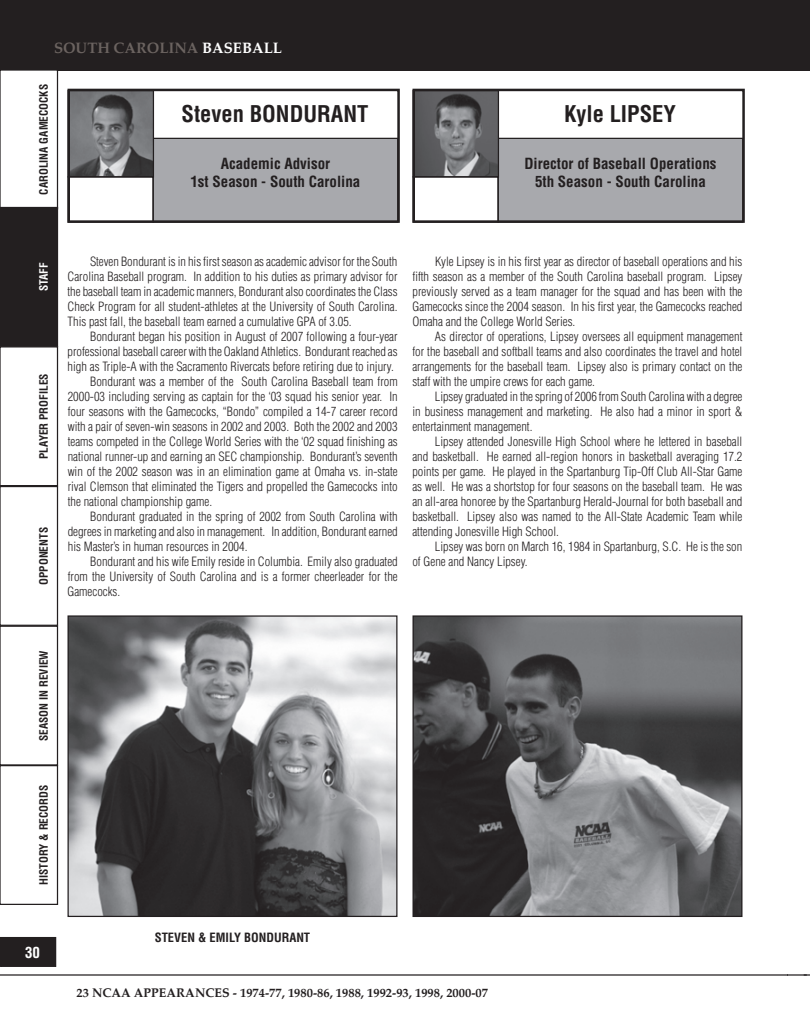
<style>
.page{position:relative;width:810px;height:1035px;background:#fff}
.page>*{position:absolute;margin:0;border:0;box-sizing:border-box;transform-origin:0 0}
.t1{font:700 condensed 22.5px "Helvetica";color:#231f20}
.t2{font:700 condensed 15px/18px "Helvetica";color:#231f20;text-align:center}
.t3{font:700 15px "Palatino";color:#6b6360}
.t4{font:700 condensed 15px "Helvetica";color:#fff}
.t5{font:300 condensed 12.5px/15px "Helvetica";color:#231f20;text-align:justify}
.t6{font:700 12.5px "Palatino";color:#231f20}
.t7{font:700 condensed 12.5px "Helvetica";color:#231f20}
.t8{font:700 condensed 11.25px "Helvetica";color:#231f20}
.t9{font:700 condensed 11.25px "Helvetica";color:#fff}
.s1{color:#fff}
</style>
<div class="page">
<div style="left:0;top:0;width:788px;height:71px;background:#231f20"></div>
<hr style="left:0;top:974px;width:788px;height:2px;background:#231f20">
<div style="left:1px;top:938px;width:55px;height:28px;background:#231f20"></div>
<div style="left:0;top:937px;width:56px;height:30px;border:1px solid #231f20"></div>
<div style="left:0;top:69px;width:58px;height:140px;border:1px solid #231f20"></div>
<div style="left:0;top:208px;width:58px;height:138px;background:#231f20"></div>
<div style="left:0;top:346px;width:58px;height:140px;border:1px solid #231f20"></div>
<div style="left:0;top:486px;width:58px;height:140px;border:1px solid #231f20"></div>
<div style="left:0;top:626px;width:58px;height:140px;border:1px solid #231f20"></div>
<div style="left:0;top:765px;width:58px;height:140px;border:1px solid #231f20"></div>
<svg style="left:788px;top:974px;width:22px;height:2px"></svg>
<div style="left:788px;top:0;width:22px;height:71px;background:#231f20"></div>
<div style="left:498px;top:138px;width:245px;height:84px;background:#a8a9ad"></div>
<div style="left:498px;top:138px;width:245px;height:85px;border:1px solid #231f20"></div>
<img style="left:415px;top:92px;width:82px;height:83px">
<div style="left:412px;top:90px;width:87px;height:87px;border:1px solid #231f20"></div>
<div style="left:412px;top:176px;width:87px;height:47px;border:1px solid #231f20"></div>
<div style="left:412px;top:89px;width:333px;height:134px;border:2px solid #231f20"></div>
<img style="left:414px;top:617px;width:326px;height:298px">
<div style="left:412px;top:615px;width:330px;height:302px;border:1px solid #231f20"></div>
<div style="left:153px;top:138px;width:245px;height:84px;background:#a8a9ad"></div>
<div style="left:152px;top:138px;width:246px;height:85px;border:1px solid #231f20"></div>
<img style="left:71px;top:92px;width:81px;height:83px">
<div style="left:68px;top:90px;width:86px;height:87px;border:1px solid #231f20"></div>
<div style="left:68px;top:176px;width:86px;height:47px;border:1px solid #231f20"></div>
<div style="left:68px;top:89px;width:332px;height:134px;border:2px solid #231f20"></div>
<img style="left:70px;top:617px;width:326px;height:298px">
<div style="left:68px;top:615px;width:330px;height:302px;border:1px solid #231f20"></div>
<p class="t3" style="left:54px;top:38px;width:230px">SOUTH CAROLINA <span class="s1">BASEBALL</span></p>
<p class="t8" style="left:37px;top:195px;width:112px;rotate:-90deg">Carolina Gamecocks</p>
<h1 class="t1" style="left:182px;top:100px;width:188px">Steven BON DURANT</h1>
<p class="t2" style="left:190px;top:154px;width:172px">Academic Advisor<br>1st Season - South Carolina</p>
<h1 class="t1" style="left:564px;top:100px;width:113px">Kyle LI PSEY</h1>
<p class="t2" style="left:524px;top:154px;width:194px">Director of Baseball Operations<br>5th Season - South Carolina</p>
<p class="t9" style="left:37px;top:291px;width:30px;rotate:-90deg">STAFF</p>
<p class="t8" style="left:37px;top:459px;width:86px;rotate:-90deg">PLAYER PROFILES</p>
<p class="t8" style="left:37px;top:585px;width:58px;rotate:-90deg">OPPONENTS</p>
<p class="t8" style="left:37px;top:565px;width:26px;rotate:-90deg">N</p>
<p class="t5" style="left:68px;top:254px;width:332px;text-indent:22px">Steven Bondurant is in his first season as academic advisor for the South Carolina Baseball program. In addition to his duties as primary advisor for the baseball team in academic manners, Bondurant also coordinates the Class Check Program for all student-athletes at the University of South Carolina.<br>This past fall, the baseball team earned a cumulative GPA of 3.05.</p>
<p class="t5" style="left:90px;top:329px;width:309px">Bondurant began his position in August of 2007 following a four-year</p>
<p class="t5" style="left:68px;top:344px;width:332px">professional baseball career with the Oakland Athletics. Bondurant reached as</p>
<p class="t5" style="left:68px;top:359px;width:328px">high as Triple-A with the Sacramento Rivercats before retiring due to injury.</p>
<p class="t5" style="left:90px;top:374px;width:309px">Bondurant was a member of the South Carolina Baseball team from</p>
<p class="t5" style="left:68px;top:389px;width:331px">2000-03 including serving as captain for the ‘03 squad his senior year. In</p>
<p class="t5" style="left:68px;top:404px;width:332px">four seasons with the Gamecocks, “Bondo” compiled a 14-7 career record</p>
<p class="t5" style="left:68px;top:419px;width:332px">with a pair of seven-win seasons in 2002 and 2003. Both the 2002 and 2003</p>
<p class="t5" style="left:68px;top:434px;width:331px">teams competed in the College World Series with the ‘02 squad finishing as</p>
<p class="t5" style="left:68px;top:449px;width:331px">national runner-up and earning an SEC championship. Bondurant’s seventh</p>
<p class="t5" style="left:68px;top:464px;width:332px">win of the 2002 season was in an elimination game at Omaha vs. in-state</p>
<p class="t5" style="left:68px;top:479px;width:332px">rival Clemson that eliminated the Tigers and propelled the Gamecocks into</p>
<p class="t5" style="left:68px;top:494px;width:146px">the national championship game.</p>
<p class="t5" style="left:90px;top:509px;width:309px">Bondurant graduated in the spring of 2002 from South Carolina with</p>
<p class="t5" style="left:68px;top:524px;width:332px">degrees in marketing and also in management. In addition, Bondurant earned</p>
<p class="t5" style="left:68px;top:539px;width:181px">his Master’s in human resources in 2004.</p>
<p class="t5" style="left:90px;top:554px;width:309px">Bondurant and his wife Emily reside in Columbia. Emily also graduated</p>
<p class="t5" style="left:68px;top:569px;width:331px">from the University of South Carolina and is a former cheerleader for the</p>
<p class="t5" style="left:68px;top:584px;width:54px">Gamecocks.</p>
<p class="t5" style="left:412px;top:254px;width:332px;text-indent:23px">Kyle Lipsey is in his first year as director of baseball operations and his fifth season as a member of the South Carolina baseball program. Lipsey previously served as a team manager for the squad and has been with the Gamecocks since the 2004 season. In his first year, the Gamecocks reached Omaha and the College World Series.</p>
<p class="t5" style="left:412px;top:329px;width:332px;text-indent:23px">As director of operations, Lipsey oversees all equipment management for the baseball and softball teams and also coordinates the travel and hotel arrangements for the baseball team. Lipsey also is primary contact on the staff with the umpire crews for each game.</p>
<p class="t5" style="left:412px;top:389px;width:332px;text-indent:22px">Lipsey graduated in the spring of 2006 from South Carolina with a degree in business management and marketing. He also had a minor in sport &amp; entertainment management.</p>
<p class="t5" style="left:412px;top:434px;width:332px;text-indent:23px">Lipsey attended Jonesville High School where he lettered in baseball and basketball. He earned all-region honors in basketball averaging 17.2 points per game. He played in the Spartanburg Tip-Off Club All-Star Game as well. He was a shortstop for four seasons on the baseball team. He was an all-area honoree by the Spartanburg Herald-Journal for both baseball and basketball. Lipsey also was named to the All-State Academic Team while attending Jonesville High School.</p>
<p class="t5" style="left:412px;top:539px;width:332px;text-indent:23px">Lipsey was born on March 16, 1984 in Spartanburg, S.C. He is the son of Gene and Nancy Lipsey.</p>
<p class="t8" style="left:37px;top:741px;width:92px;rotate:-90deg">SEASON IN REVIEW</p>
<p class="t8" style="left:37px;top:741px;width:38px;rotate:-90deg">S</p>
<p class="t8" style="left:37px;top:885px;width:101px;rotate:-90deg">HISTORY &amp; RECORDS</p>
<p class="t4" style="left:25px;top:943px;width:16px">30</p>
<p class="t7" style="left:155px;top:930px;width:154px">steven &amp; emily bondurant</p>
<p class="t6" style="left:77px;top:985px;width:93px">23 NCAA APPEARANCES</p>
<p class="t6" style="left:233px;top:985px;width:257px">- 1974-77, 1980-86, 1988, 1992-93, 1998, 2000-07</p>
<p class="t6" style="left:159px;top:985px;width:10px">EA</p>
</div>
